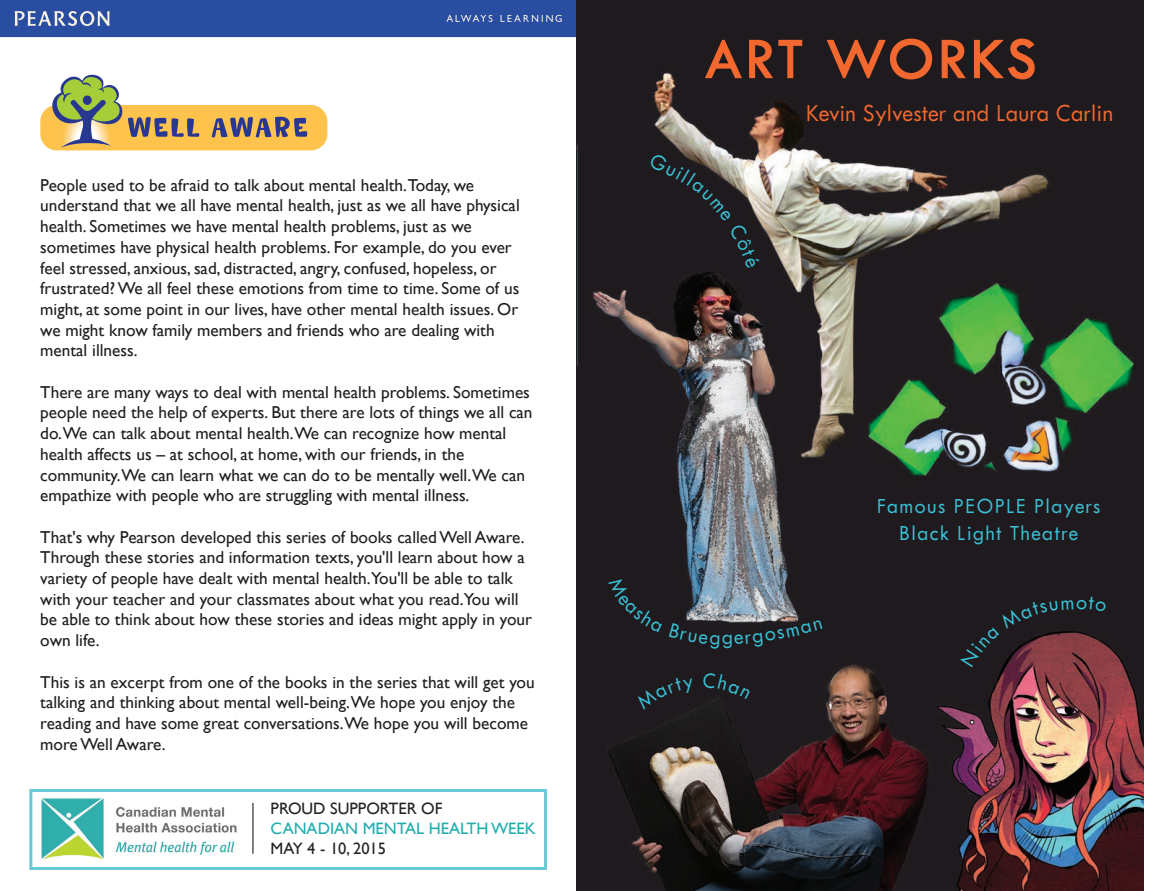
<style>
.page{position:relative;width:1152px;height:891px;background:#fff}
.page>*{position:absolute;margin:0;border:0;box-sizing:border-box;transform-origin:0 0}
.t1{font:600 60px "Tw Cen MT Std";letter-spacing:.05em;color:#f2682f}
.t2{font:500 25.5px "Tw Cen MT Std Semi";color:#f2682f}
.t3{font:500 22.5px/27px "Tw Cen MT Std Semi";letter-spacing:.05em;color:#3ac2d7;text-align:center}
.t4{font:17.25px/20.7px "Gill Sans";color:#1e1f1e}
.t5{font:16.5px/19.8px "Gill Sans";color:#232323}
.s1{color:#1facae}
</style>
<div class="page">
<div style="left:29px;top:789px;width:518px;height:81px;border:3px solid #68cad6"></div>
<div style="left:0;top:0;width:576px;height:37px;background:#294ea1"></div>
<svg style="left:15px;top:11px;width:95px;height:15px"></svg>
<svg style="left:446px;top:15px;width:115px;height:7px"></svg>
<svg style="left:40px;top:74px;width:287px;height:76px"></svg>
<div style="left:83px;top:95px;width:9px;height:10px;background:#283890;border-radius:50%"></div>
<img style="left:41px;top:798px;width:196px;height:62px">
<hr style="left:252px;top:803px;width:2px;height:51px;background:#565656">
<img style="left:576px;top:0;width:567px;height:891px">
<svg style="left:576px;top:100px;width:1px;height:791px"></svg>
<div style="left:635px;top:677px;width:59px;height:33px;background:#1e1a1e"></div>
<svg style="left:702px;top:672px;width:48px;height:27px"></svg>
<div style="left:608px;top:576px;width:54px;height:56px;background:#1e1a1e"></div>
<div style="left:669px;top:620px;width:153px;height:29px;background:#1e1a1e"></div>
<svg style="left:960px;top:597px;width:146px;height:70px;background:#382227"></svg>
<svg style="left:648px;top:153px;width:112px;height:115px;background:#373234"></svg>
<p class="t4" style="left:40px;top:175px;width:481px">People used to be afraid to talk about mental health.Today, we understand that we all have mental health, just as we all have physical health. Sometimes we have mental health problems, just as we sometimes have physical health problems. For example, do you ever feel stressed, anxious, sad, distracted, angry, confused, hopeless, or frustrated? We all feel these emotions from time to time. Some of us might, at some point in our lives, have other mental health issues. Or we might know family members and friends who are dealing with mental illness.</p>
<p class="t4" style="left:40px;top:382px;width:493px">There are many ways to deal with mental health problems. Sometimes people need the help of experts. But there are lots of things we all can do.We can talk about mental health.We can recognize how mental health affects us – at school, at home, with our friends, in the community.We can learn what we can do to be mentally well.We can empathize with people who are struggling with mental illness.</p>
<p class="t4" style="left:40px;top:527px;width:493px">That's why Pearson developed this series of books called Well Aware.<br>Through these stories and information texts, you'll learn about how a variety of people have dealt with mental health.You'll be able to talk with your teacher and your classmates about what you read.You will be able to think about how these stories and ideas might apply in your own life.</p>
<p class="t4" style="left:40px;top:672px;width:496px">This is an excerpt from one of the books in the series that will get you talking and thinking about mental well-being.We hope you enjoy the reading and have some great conversations.We hope you will become more Well Aware.</p>
<p class="t5" style="left:270px;top:799px;width:266px">PROUD SUPPORTER OF<br><span class="s1">CANADIAN MENTAL HEALTH WEEK<br></span>MAY 4 - 10, 2015</p>
<p class="t1" style="left:705px;top:26px;width:332px">ART WORKS</p>
<p class="t2" style="left:805px;top:100px;width:309px">Kevin Sylvester and Laura Carlin</p>
<p class="t3" style="left:876px;top:492px;width:225px">Famous PEOPLE Players<br>Black Light Theatre</p>
</div>
